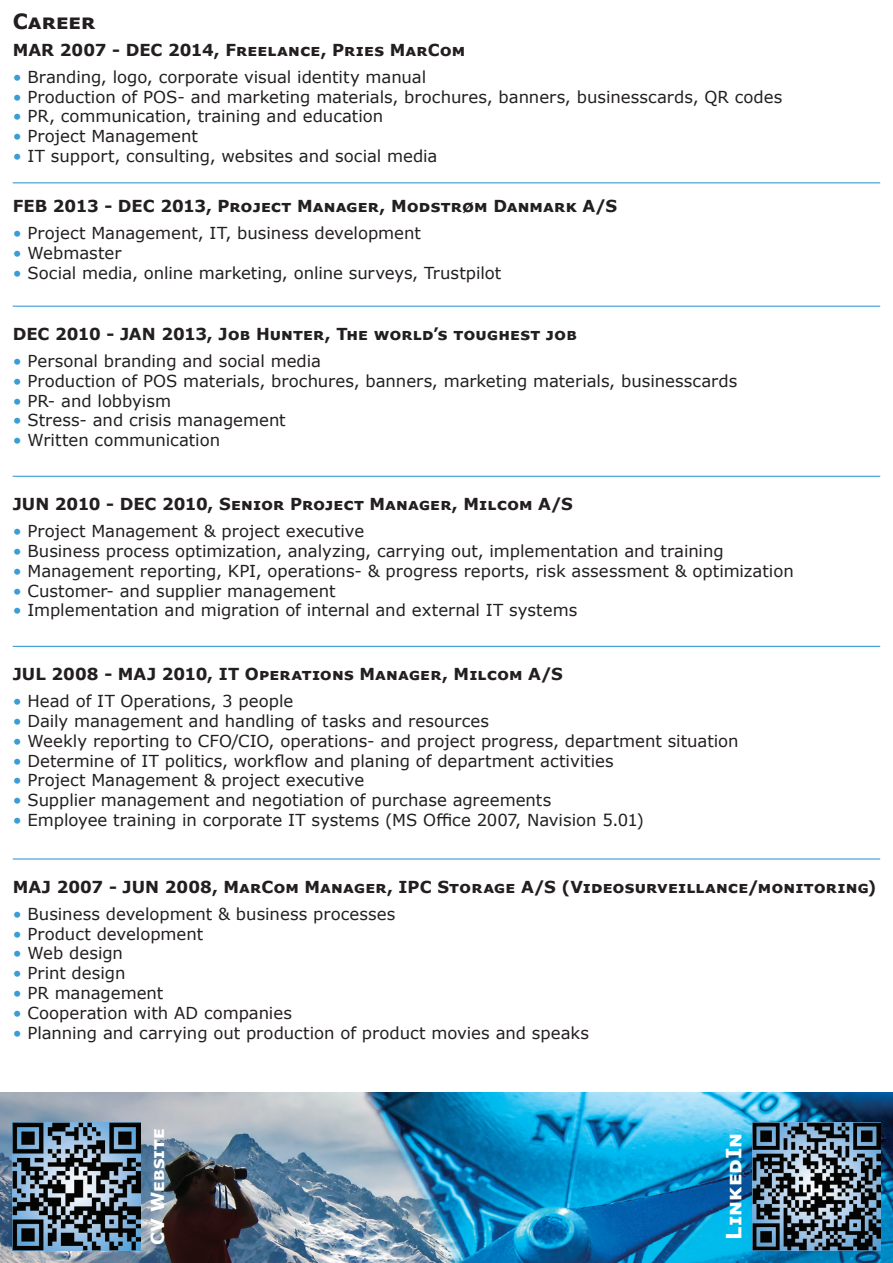
<style>
.page{position:relative;width:893px;height:1263px;background:#fff}
.page>*{position:absolute;margin:0;border:0;box-sizing:border-box;transform-origin:0 0}
.t1{font:700 21px "Verdana";color:#fff}
.t2{font:700 21px "Verdana";color:#231f20}
.t3{font:700 18px "Verdana";letter-spacing:.005em;color:#fff}
.t4{font:16.5px "Verdana";color:#231f20}
.t5{font:700 16.5px "Verdana";color:#231f20}
.s1{color:#3b9cd6}
</style>
<div class="page">
<img style="left:0;top:1093px;width:893px;height:170px">
<img style="left:753px;top:1123px;width:127px;height:127px">
<img style="left:13px;top:1123px;width:127px;height:127px">
<hr style="left:13px;top:182px;width:867px;height:1px;background:#3b9cd6">
<hr style="left:13px;top:476px;width:867px;height:1px;background:#3b9cd6">
<hr style="left:13px;top:646px;width:867px;height:1px;background:#3b9cd6">
<hr style="left:13px;top:858px;width:867px;height:1px;background:#3b9cd6">
<hr style="left:13px;top:306px;width:867px;height:1px;background:#3b9cd6">
<p class="t2" style="left:13px;top:6px;width:84px">Career</p>
<p class="t5" style="left:13px;top:38px;width:454px">MAR 2007 - DEC 2014, Freelance, Pries MarCom</p>
<p class="t4" style="left:13px;top:65px;width:415px"><span class="s1">•</span> Branding, logo, corporate visual identity manual</p>
<p class="t4" style="left:13px;top:85px;width:771px"><span class="s1">•</span> Production of POS- and marketing materials, brochures, banners, businesscards, QR codes</p>
<p class="t4" style="left:13px;top:105px;width:372px"><span class="s1">•</span> PR, communication, training and education</p>
<p class="t4" style="left:13px;top:125px;width:187px"><span class="s1">•</span> Project Management</p>
<p class="t4" style="left:13px;top:145px;width:426px"><span class="s1">•</span> IT support, consulting, websites and social media</p>
<p class="t5" style="left:13px;top:195px;width:606px">FEB 2013 - DEC 2013, Project Manager, Modstrøm Danmark A/S</p>
<p class="t4" style="left:13px;top:222px;width:410px"><span class="s1">•</span> Project Management, IT, business development</p>
<p class="t4" style="left:13px;top:242px;width:110px"><span class="s1">•</span> Webmaster</p>
<p class="t4" style="left:13px;top:262px;width:490px"><span class="s1">•</span> Social media, online marketing, online surveys, Trustpilot</p>
<p class="t5" style="left:13px;top:322px;width:566px">DEC 2010 - JAN 2013, Job Hunter, The world’s toughest job</p>
<p class="t4" style="left:13px;top:350px;width:310px"><span class="s1">•</span> Personal branding and social media</p>
<p class="t4" style="left:13px;top:369px;width:726px"><span class="s1">•</span> Production of POS materials, brochures, banners, marketing materials, businesscards</p>
<p class="t4" style="left:13px;top:389px;width:160px"><span class="s1">•</span> PR- and lobbyism</p>
<p class="t4" style="left:13px;top:409px;width:275px"><span class="s1">•</span> Stress- and crisis management</p>
<p class="t4" style="left:13px;top:429px;width:209px"><span class="s1">•</span> Written communication</p>
<p class="t5" style="left:13px;top:492px;width:562px">JUN 2010 - DEC 2010, Senior Project Manager, Milcom A/S</p>
<p class="t4" style="left:13px;top:520px;width:353px"><span class="s1">•</span> Project Management &amp; project executive</p>
<p class="t4" style="left:13px;top:540px;width:712px"><span class="s1">•</span> Business process optimization, analyzing, carrying out, implementation and training</p>
<p class="t4" style="left:13px;top:559px;width:782px"><span class="s1">•</span> Management reporting, KPI, operations- &amp; progress reports, risk assessment &amp; optimization</p>
<p class="t4" style="left:13px;top:579px;width:324px"><span class="s1">•</span> Customer- and supplier management</p>
<p class="t4" style="left:13px;top:599px;width:566px"><span class="s1">•</span> Implementation and migration of internal and external IT systems</p>
<p class="t5" style="left:13px;top:662px;width:552px">JUL 2008 - MAJ 2010, IT Operations Manager, Milcom A/S</p>
<p class="t4" style="left:13px;top:690px;width:282px"><span class="s1">•</span> Head of IT Operations, 3 people</p>
<p class="t4" style="left:13px;top:710px;width:478px"><span class="s1">•</span> Daily management and handling of tasks and resources</p>
<p class="t4" style="left:13px;top:729px;width:727px"><span class="s1">•</span> Weekly reporting to CFO/CIO, operations- and project progress, department situation</p>
<p class="t4" style="left:13px;top:749px;width:602px"><span class="s1">•</span> Determine of IT politics, workflow and planing of department activities</p>
<p class="t4" style="left:13px;top:769px;width:353px"><span class="s1">•</span> Project Management &amp; project executive</p>
<p class="t4" style="left:13px;top:789px;width:540px"><span class="s1">•</span> Supplier management and negotiation of purchase agreements</p>
<p class="t4" style="left:13px;top:809px;width:633px"><span class="s1">•</span> Employee training in corporate IT systems (MS Office 2007, Navision 5.01)</p>
<p class="t5" style="left:13px;top:875px;width:865px">MAJ 2007 - JUN 2008, MarCom Manager, IPC Storage A/S (Videosurveillance/monitoring)</p>
<p class="t4" style="left:13px;top:902px;width:384px"><span class="s1">•</span> Business development &amp; business processes</p>
<p class="t4" style="left:13px;top:922px;width:192px"><span class="s1">•</span> Product development</p>
<p class="t4" style="left:13px;top:942px;width:112px"><span class="s1">•</span> Web design</p>
<p class="t4" style="left:13px;top:962px;width:114px"><span class="s1">•</span> Print design</p>
<p class="t4" style="left:13px;top:982px;width:152px"><span class="s1">•</span> PR management</p>
<p class="t4" style="left:13px;top:1001px;width:281px"><span class="s1">•</span> Cooperation with AD companies</p>
<p class="t4" style="left:13px;top:1021px;width:578px"><span class="s1">•</span> Planning and carrying out production of product movies and speaks</p>
<p class="t3" style="left:145px;top:1245px;width:119px;rotate:-90deg">CV Website</p>
<p class="t1" style="left:719px;top:1240px;width:108px;rotate:-90deg">LinkedIn</p>
</div>
